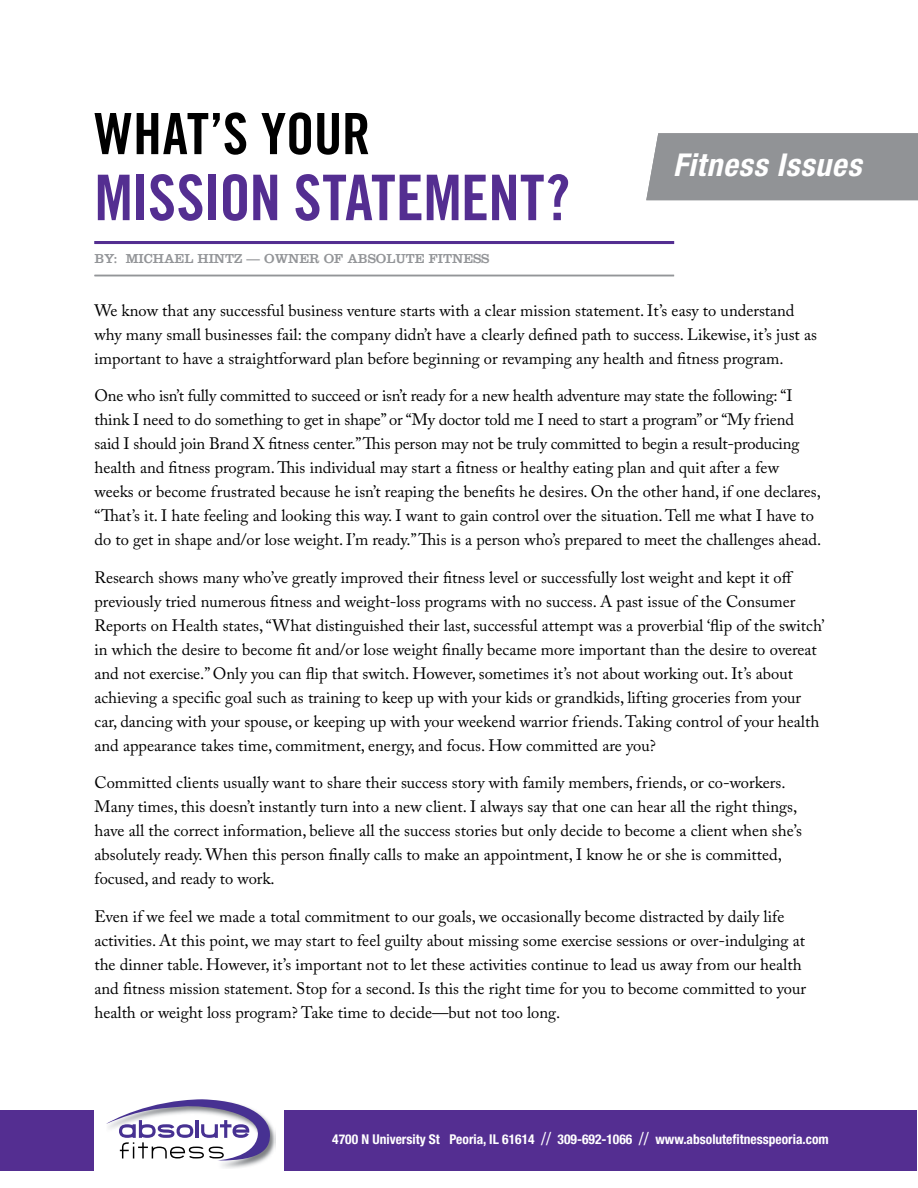
<style>
.page{position:relative;width:918px;height:1188px;background:#fff}
.page>*{position:absolute;margin:0;border:0;box-sizing:border-box;transform-origin:0 0}
.t1{font:63px "Trade Gothic Bold Cond Twenty";letter-spacing:-.015em;color:#542e91}
.t2{font:57px "Trade Gothic Bold Cond Twenty";letter-spacing:-.005em;color:#000}
.t3{font:italic 700 condensed 31.5px "Helvetica Neue";letter-spacing:.025em;color:#fff}
.t4{font:16.5px/24px "Adobe Caslon Pro";color:#000}
.t5{font:700 condensed 13.5px "Helvetica Neue";color:#fff}
.t6{font:13.5px "Clarendon";color:#939598}
.s1{font-weight:400;font-size:18px}
</style>
<div class="page">
<div style="left:0;top:1110px;width:917px;height:61px;background:#542e91"></div>
<div style="left:94px;top:1061px;width:189px;height:127px;background:#fff"></div>
<img style="left:222px;top:1125px;width:53px;height:43px">
<svg style="left:106px;top:1099px;width:165px;height:62px"></svg>
<div style="left:646px;top:133px;width:272px;height:67px;background:#919396"></div>
<hr style="left:94px;top:241px;width:580px;height:3px;background:#542e91">
<hr style="left:94px;top:275px;width:580px;height:1px;background:#939598">
<h2 class="t2" style="left:94px;top:99px;width:277px">WHAT’S YOUR</h2>
<h1 class="t1" style="left:94px;top:159px;width:477px">MISSION STATEMENT?</h1>
<p class="t6" style="left:94px;top:251px;width:397px">BY: MICHAEL HINTZ — OWNER OF AB SOLUTE FITNESS</p>
<h3 class="t3" style="left:673px;top:146px;width:190px">Fitness Issues</h3>
<p class="t4" style="left:94px;top:298px;width:724px">We know that any successful business venture starts with a clear mission statement. It’s easy to understand why many small businesses fail: the company didn’t have a clearly defined path to success. Likewise, it’s just as important to have a straightforward plan before beginning or revamping any health and fitness program.</p>
<p class="t4" style="left:94px;top:384px;width:728px">One who isn’t fully committed to succeed or isn’t ready for a new health adventure may state the following: “I think I need to do something to get in shape” or “My doctor told me I need to start a program” or “My friend said I should join Brand X fitness center.” This person may not be truly committed to begin a result-producing health and fitness program. This individual may start a fitness or healthy eating plan and quit after a few weeks or become frustrated because he isn’t reaping the benefits he desires. On the other hand, if one declares, “That’s it. I hate feeling and looking this way. I want to gain control over the situation. Tell me what I have to do to get in shape and/or lose weight. I’m ready.” This is a person who’s prepared to meet the challenges ahead.</p>
<p class="t4" style="left:94px;top:565px;width:732px">Research shows many who’ve greatly improved their fitness level or successfully lost weight and kept it off previously tried numerous fitness and weight-loss programs with no success. A past issue of the Consumer Reports on Health states, “What distinguished their last, successful attempt was a proverbial ‘flip of the switch’ in which the desire to become fit and/or lose weight finally became more important than the desire to overeat and not exercise.” Only you can flip that switch. However, sometimes it’s not about working out. It’s about achieving a specific goal such as training to keep up with your kids or grandkids, lifting groceries from your car, dancing with your spouse, or keeping up with your weekend warrior friends. Taking control of your health and appearance takes time, commitment, energy, and focus. How committed are you?</p>
<p class="t4" style="left:94px;top:771px;width:709px">Committed clients usually want to share their success story with family members, friends, or co-workers.<br>Many times, this doesn’t instantly turn into a new client. I always say that one can hear all the right things, have all the correct information, believe all the success stories but only decide to become a client when she’s absolutely ready. When this person finally calls to make an appointment, I know he or she is committed, focused, and ready to work.</p>
<p class="t4" style="left:94px;top:904px;width:713px">Even if we feel we made a total commitment to our goals, we occasionally become distracted by daily life activities. At this point, we may start to feel guilty about missing some exercise sessions or over-indulging at the dinner table. However, it’s important not to let these activities continue to lead us away from our health and fitness mission statement. Stop for a second. Is this the right time for you to become committed to your health or weight loss program? Take time to decide—but not too long.</p>
<p class="t5" style="left:332px;top:1131px;width:498px">4700 N University St Peoria, IL 61614 <span class="s1">//</span> 309-692-1066 <span class="s1">//</span> www.absolutefitnesspeoria.com</p>
</div>
